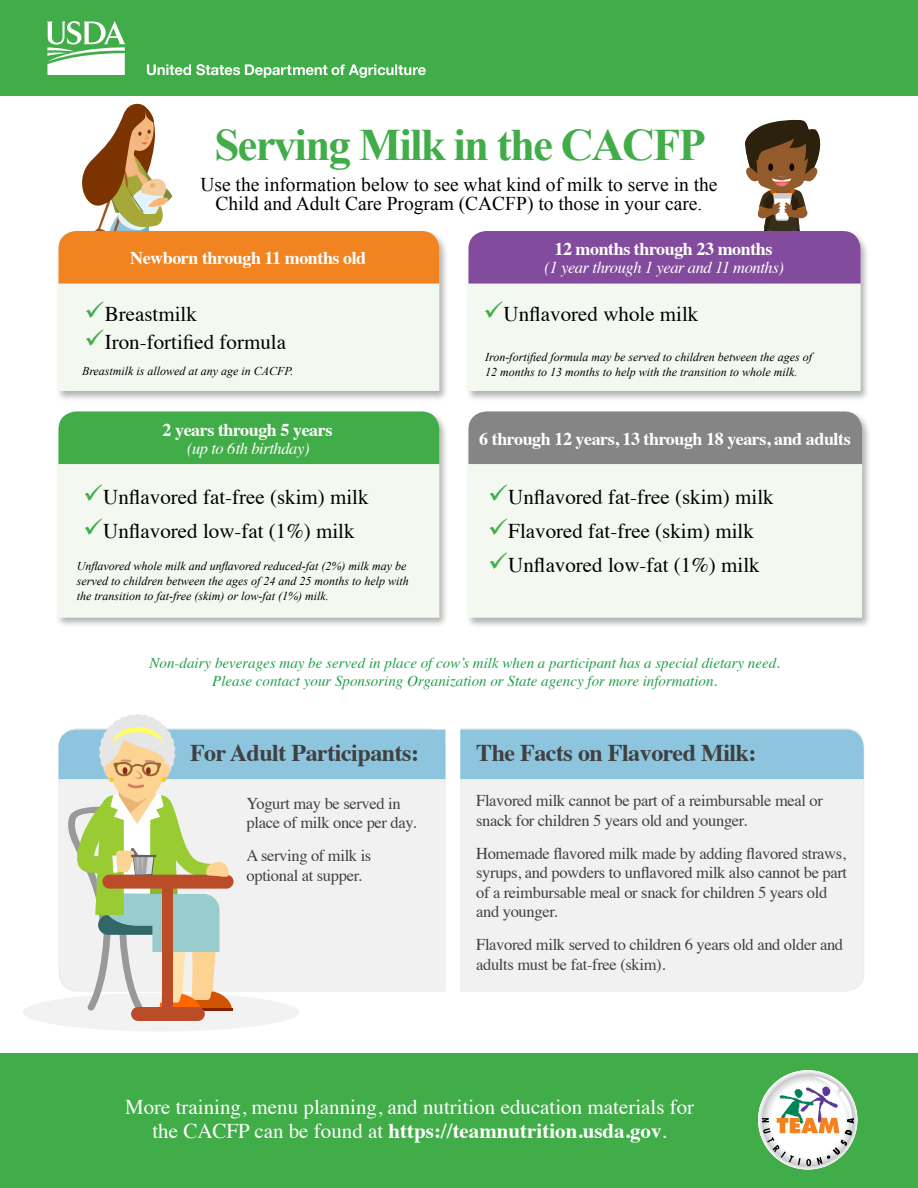
<style>
.page{position:relative;width:918px;height:1188px;background:#fff}
.page>*{position:absolute;margin:0;border:0;box-sizing:border-box;transform-origin:0 0}
.t1{font:700 45px "Times New Roman";letter-spacing:-.04em;color:#41ad49}
.t2{font:700 24px "Times";letter-spacing:-.02em;color:#404040}
.t3{font:21px "Times";color:#000}
.t4{font:21px/24px "Times";color:#fff;text-align:center}
.t5{font:19.5px/19.5px "Times New Roman";color:#000;text-align:center}
.t6{font:700 18px "Times";letter-spacing:-.025em;color:#fff}
.t7{font:16.5px/19.5px "Times";letter-spacing:-.02em;color:#404040}
.t8{font:italic 16.5px "Times";letter-spacing:-.025em;color:#fff}
.t9{font:italic 15px/18px "Times";color:#1ea149;text-align:center}
.t10{font:italic 12px/15px "Times New Roman";color:#000}
.s1{color:#41ad49}
.s2{font-weight:700}
</style>
<div class="page">
<div style="left:0;top:1053px;width:918px;height:135px;background:#41ad49"></div>
<div style="left:56px;top:229px;width:393px;height:172px;background:#000;opacity:.3"></div>
<div style="left:58px;top:381px;width:381px;height:10px;background:#f3f8f1"></div>
<div style="left:466px;top:410px;width:406px;height:218px;background:#000;opacity:.3"></div>
<div style="left:468px;top:464px;width:394px;height:154px;background:#f3f8f1"></div>
<div style="left:466px;top:229px;width:404px;height:172px;background:#000;opacity:.3"></div>
<div style="left:468px;top:284px;width:393px;height:107px;background:#f3f8f1"></div>
<div style="left:56px;top:410px;width:392px;height:218px;background:#000;opacity:.3"></div>
<div style="left:58px;top:464px;width:381px;height:154px;background:#f3f8f1"></div>
<svg style="left:58px;top:103px;width:381px;height:278px"></svg>
<div style="left:468px;top:411px;width:394px;height:53px;background:#858585"></div>
<div style="left:460px;top:728px;width:404px;height:264px;background:#f1f1f2"></div>
<svg style="left:468px;top:119px;width:393px;height:165px"></svg>
<div style="left:58px;top:411px;width:381px;height:53px;background:#41ad49"></div>
<div style="left:460px;top:730px;width:404px;height:49px;background:#8dc5df"></div>
<div style="left:0;top:0;width:918px;height:96px;background:#41ad49"></div>
<svg style="left:48px;top:21px;width:78px;height:54px"></svg>
<svg style="left:147px;top:64px;width:279px;height:14px"></svg>
<div style="left:22px;top:993px;width:277px;height:39px;background:#f2f2f2;border-radius:50%"></div>
<div style="left:131px;top:1007px;width:74px;height:14px;background:#ba4c27;border-radius:7px"></div>
<svg style="left:58px;top:714px;width:388px;height:299px"></svg>
<svg style="left:758px;top:1070px;width:100px;height:100px"></svg>
<svg style="left:762px;top:1076px;width:92px;height:90px"></svg>
<h1 class="t1" style="left:214px;top:114px;width:493px">Serving Milk in the CACFP</h1>
<p class="t5" style="left:200px;top:174px;width:519px">Use the information below to see what kind of milk to serve in the<br>Child and Adult Care Program (CACFP) to those in your care.</p>
<h2 class="t6" style="left:130px;top:241px;width:238px">Newborn through 11 months old</h2>
<p class="t3" style="left:84px;top:294px;width:114px"><span class="s1">✓</span>Breastmilk</p>
<p class="t3" style="left:84px;top:323px;width:203px"><span class="s1">✓</span>Iron-fortified formula</p>
<p class="t10" style="left:82px;top:363px;width:213px">Breastmilk is allowed at any age in CACFP.</p>
<h2 class="t6" style="left:554px;top:232px;width:220px">12 months through 23 months</h2>
<h2 class="t8" style="left:544px;top:253px;width:241px">(1 year through 1 year and 11 months)</h2>
<p class="t3" style="left:483px;top:294px;width:217px"><span class="s1">✓</span>Unflavored whole milk</p>
<p class="t10" style="left:485px;top:349px;width:329px">Iron-fortified formula may be served to children between the ages of<br>12 months to 13 months to help with the transition to whole milk.</p>
<h2 class="t6" style="left:163px;top:412px;width:171px">2 years through 5 years</h2>
<h2 class="t8" style="left:187px;top:434px;width:124px">(up to 6th birthday)</h2>
<p class="t3" style="left:83px;top:478px;width:287px"><span class="s1">✓</span>Unflavored fat-free (skim) milk</p>
<p class="t3" style="left:83px;top:511px;width:273px"><span class="s1">✓</span>Unflavored low-fat (1%) milk</p>
<p class="t10" style="left:77px;top:558px;width:333px">Unflavored whole milk and unflavored reduced-fat (2%) milk may be served to children between the ages of 24 and 25 months to help with the transition to fat-free (skim) or low-fat (1%) milk.</p>
<h2 class="t6" style="left:479px;top:421px;width:373px">6 through 12 years, 13 through 18 years, and adults</h2>
<p class="t3" style="left:488px;top:478px;width:287px"><span class="s1">✓</span>Unflavored fat-free (skim) milk</p>
<p class="t3" style="left:488px;top:511px;width:267px"><span class="s1">✓</span>Flavored fat-free (skim) milk</p>
<p class="t3" style="left:488px;top:545px;width:273px"><span class="s1">✓</span>Unflavored low-fat (1%) milk</p>
<p class="t9" style="left:150px;top:653px;width:632px">Non-dairy beverages may be served in place of cow’s milk when a participant has a special dietary need.<br>Please contact your Sponsoring Organization or State agency for more information.</p>
<h2 class="t2" style="left:190px;top:730px;width:231px">For Adult Participants:</h2>
<p class="t7" style="left:247px;top:792px;width:171px">Yogurt may be served in place of milk once per day.</p>
<p class="t7" style="left:247px;top:845px;width:126px">A serving of milk is optional at supper.</p>
<h2 class="t2" style="left:476px;top:730px;width:282px">The Facts on Flavored Milk:</h2>
<p class="t7" style="left:476px;top:789px;width:348px">Flavored milk cannot be part of a reimbursable meal or snack for children 5 years old and younger.</p>
<p class="t7" style="left:476px;top:842px;width:373px">Homemade flavored milk made by adding flavored straws, syrups, and powders to unflavored milk also cannot be part of a reimbursable meal or snack for children 5 years old and younger.</p>
<p class="t7" style="left:476px;top:933px;width:369px">Flavored milk served to children 6 years old and older and adults must be fat-free (skim).</p>
<p class="t4" style="left:125px;top:1093px;width:571px">More training, menu planning, and nutrition education materials for the CACFP can be found at <span class="s2">https://teamnutrition.usda.gov</span>.</p>
</div>
